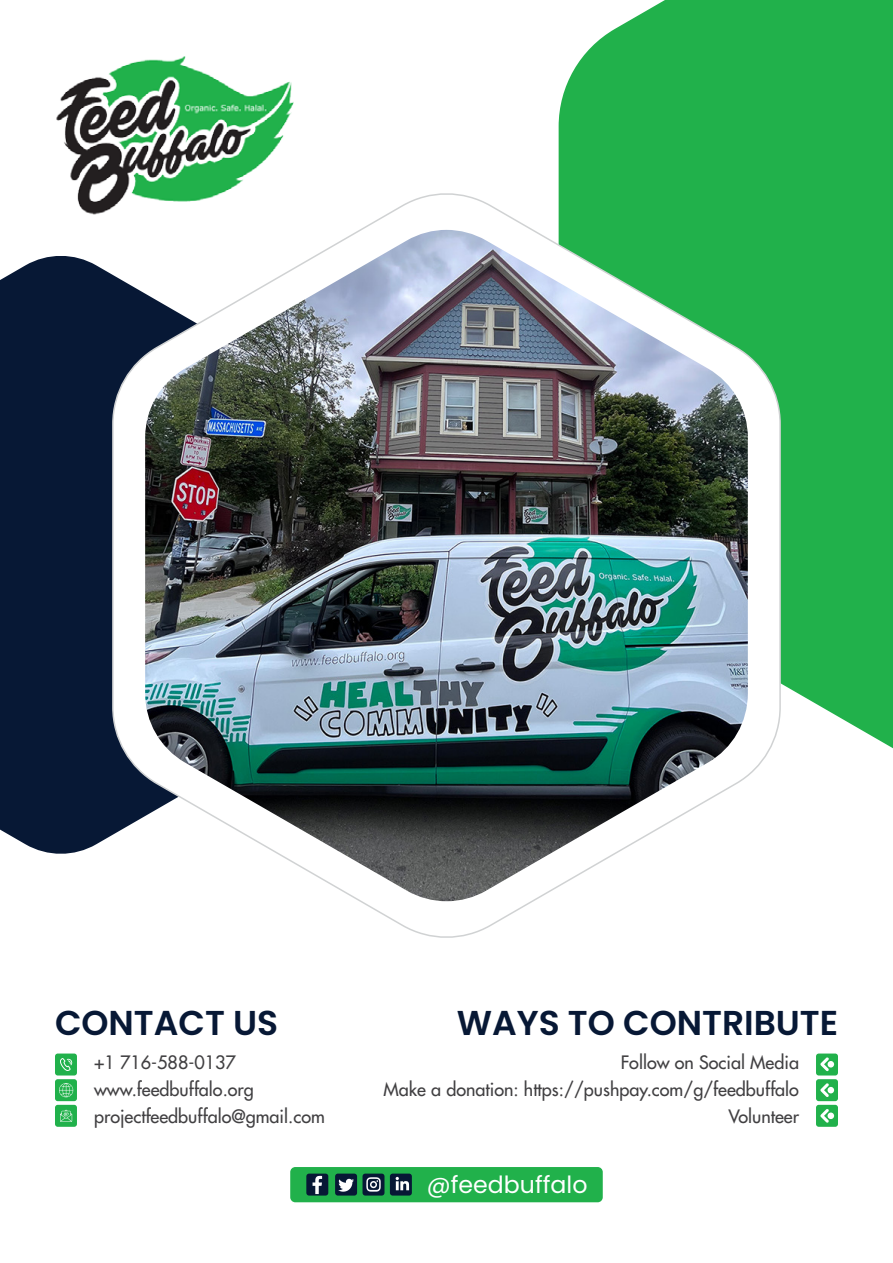
<style>
.page{position:relative;width:893px;height:1263px;background:#fff}
.page>*{position:absolute;margin:0;border:0;box-sizing:border-box;transform-origin:0 0}
.t1{font:600 34.5px "Poppins";color:#071835}
.t2{font:23.7px "Poppins";color:#fff}
.t3{font:18px/27px "Futura";color:#414042}
</style>
<div class="page">
<img style="left:56px;top:56px;width:238px;height:158px">
<div style="left:559px;top:0;width:334px;height:748px;background:#21b14b"></div>
<div style="left:0;top:256px;width:111px;height:598px;background:#071835"></div>
<svg style="left:111px;top:188px;width:671px;height:750px"></svg>
<img style="left:145px;top:230px;width:603px;height:671px">
<div style="left:55px;top:1053px;width:22px;height:22px;background:#21b14b;border-radius:3px"></div>
<div style="left:55px;top:1079px;width:22px;height:22px;background:#21b14b;border-radius:3px"></div>
<div style="left:55px;top:1105px;width:22px;height:22px;background:#21b14b;border-radius:3px"></div>
<div style="left:816px;top:1053px;width:22px;height:22px;background:#21b14b;border-radius:3px"></div>
<div style="left:816px;top:1079px;width:22px;height:22px;background:#21b14b;border-radius:3px"></div>
<div style="left:816px;top:1105px;width:22px;height:22px;background:#21b14b;border-radius:3px"></div>
<div style="left:290px;top:1167px;width:313px;height:35px;background:#21b14b;border-radius:5px"></div>
<div style="left:306px;top:1173px;width:22px;height:22px;background:#071835;border-radius:3px"></div>
<div style="left:335px;top:1173px;width:22px;height:22px;background:#071835;border-radius:3px"></div>
<div style="left:363px;top:1173px;width:21px;height:22px;background:#071835;border-radius:3px"></div>
<div style="left:390px;top:1173px;width:22px;height:22px;background:#071835;border-radius:3px"></div>
<svg style="left:313px;top:1176px;width:9px;height:18px"></svg>
<svg style="left:338px;top:1179px;width:16px;height:13px"></svg>
<svg style="left:366px;top:1177px;width:15px;height:14px"></svg>
<svg style="left:396px;top:1177px;width:13px;height:13px"></svg>
<svg style="left:60px;top:1110px;width:12px;height:12px"></svg>
<svg style="left:59px;top:1083px;width:14px;height:14px"></svg>
<svg style="left:60px;top:1058px;width:13px;height:13px"></svg>
<svg style="left:820px;top:1057px;width:9px;height:14px"></svg>
<div style="left:827px;top:1061px;width:7px;height:6px;background:#fff;border-radius:50%"></div>
<svg style="left:820px;top:1083px;width:9px;height:14px"></svg>
<div style="left:827px;top:1087px;width:7px;height:6px;background:#fff;border-radius:50%"></div>
<svg style="left:820px;top:1109px;width:9px;height:14px"></svg>
<div style="left:827px;top:1112px;width:7px;height:7px;background:#fff;border-radius:50%"></div>
<h1 class="t1" style="left:55px;top:1003px;width:225px">CONTACT US</h1>
<h1 class="t1" style="left:457px;top:1003px;width:383px">WAYS TO CONTRIBUTE</h1>
<p class="t3" style="left:94px;top:1048px;width:232px">+1 716-588-0137 www.feedbuffalo.org projectfeedbuffalo@gmail.com</p>
<p class="t3" style="left:383px;top:1048px;width:417px;text-align:right">Follow on Social Media<br>Make a donation: https://pushpay.com/g/feedbuffalo<br>Volunteer</p>
<h2 class="t2" style="left:427px;top:1171px;width:162px">@feedbuffalo</h2>
</div>
